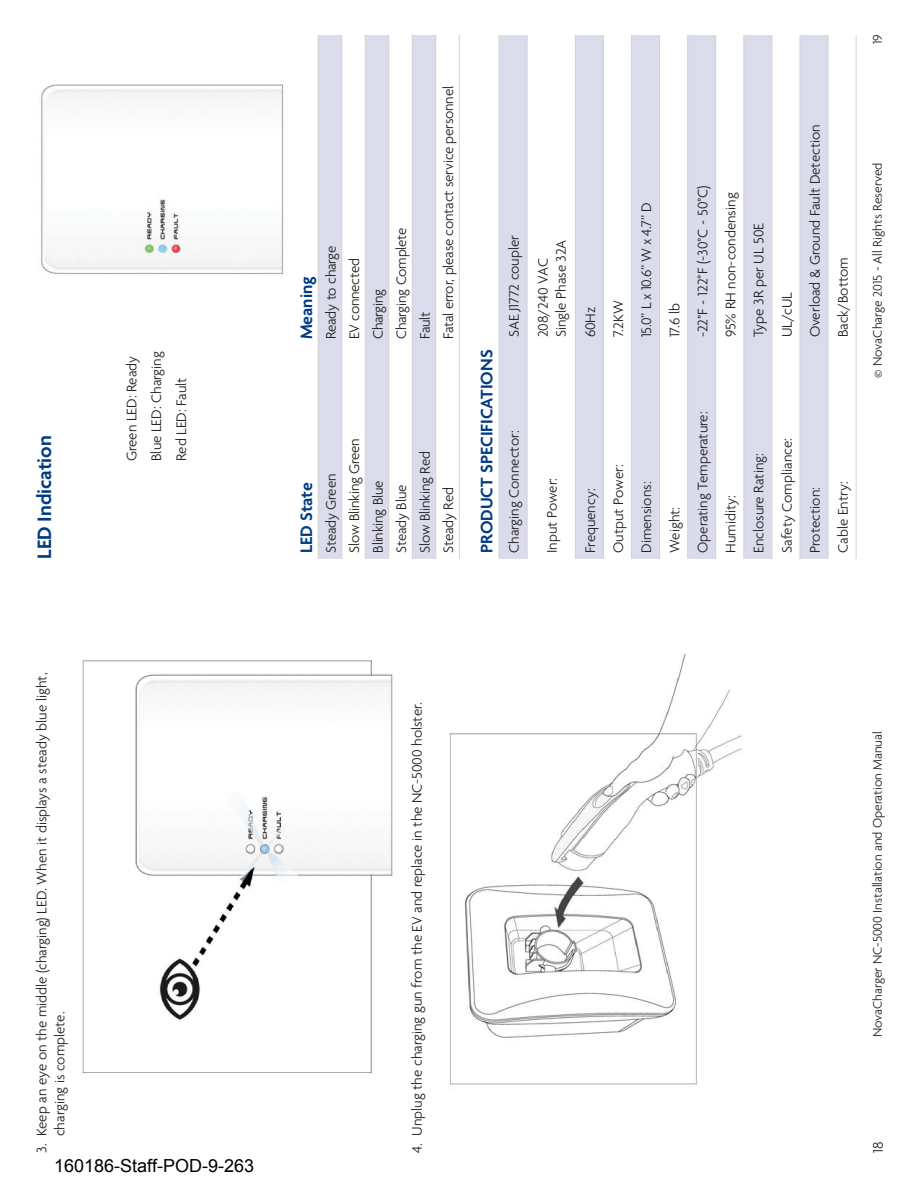
<style>
.page{position:relative;width:918px;height:1188px;background:#fff}
.page>*{position:absolute;margin:0;border:0;box-sizing:border-box;transform-origin:0 0}
.t1{font:600 21px "Agenda";color:#013b82}
.t2{font:600 18px "Agenda";color:#013b82}
.t3{font:18px "Arial";color:#000}
.t4{font:300 15px/24.8px "Agenda";color:#231f20}
.t5{font:300 13.5px "Agenda";color:#231f20}
</style>
<div class="page">
<img style="left:82px;top:660px;width:311px;height:413px">
<img style="left:449px;top:654px;width:293px;height:431px">
<img style="left:41px;top:84px;width:243px;height:191px">
<svg style="left:319px;top:35px;width:116px;height:524px"></svg>
<hr style="left:318px;top:35px;width:1px;height:524px;background:#d1d3d4">
<hr style="left:341px;top:35px;width:1px;height:524px;background:#d1d3d4">
<hr style="left:365px;top:34px;width:1px;height:525px;background:#d1d3d4">
<hr style="left:388px;top:34px;width:1px;height:525px;background:#d1d3d4">
<hr style="left:412px;top:34px;width:1px;height:525px;background:#d1d3d4">
<hr style="left:435px;top:345px;width:1px;height:214px;background:#d1d3d4">
<hr style="left:459px;top:345px;width:1px;height:214px;background:#d1d3d4">
<hr style="left:435px;top:34px;width:1px;height:311px;background:#d1d3d4">
<hr style="left:459px;top:35px;width:1px;height:310px;background:#d1d3d4">
<svg style="left:500px;top:35px;width:328px;height:524px;fill:#dadbeb"></svg>
<hr style="left:499px;top:35px;width:1px;height:524px;background:#d1d3d4">
<hr style="left:527px;top:35px;width:1px;height:524px;background:#d1d3d4">
<hr style="left:631px;top:35px;width:1px;height:524px;background:#d1d3d4">
<hr style="left:659px;top:35px;width:1px;height:524px;background:#d1d3d4">
<hr style="left:687px;top:35px;width:1px;height:524px;background:#d1d3d4">
<hr style="left:715px;top:35px;width:1px;height:524px;background:#d1d3d4">
<hr style="left:743px;top:35px;width:1px;height:524px;background:#d1d3d4">
<hr style="left:772px;top:35px;width:1px;height:524px;background:#d1d3d4">
<hr style="left:800px;top:35px;width:1px;height:524px;background:#d1d3d4">
<hr style="left:828px;top:35px;width:1px;height:524px;background:#d1d3d4">
<hr style="left:856px;top:35px;width:1px;height:524px;background:#d1d3d4">
<hr style="left:575px;top:35px;width:1px;height:524px;background:#d1d3d4">
<hr style="left:603px;top:35px;width:1px;height:524px;background:#d1d3d4">
<h1 class="t1" style="left:36px;top:559px;width:125px;rotate:-90deg">LED Indication</h1>
<p class="t4" style="left:31px;top:1153px;width:482px;rotate:-90deg">3. Keep an eye on the middle (charging) LED. When it displays a steady blue light,</p>
<p class="t4" style="left:49px;top:1136px;width:126px;rotate:-90deg">charging is complete.</p>
<p class="t4" style="left:121px;top:461px;width:111px;rotate:-90deg">Green LED: Ready<br>Blue LED: Charging<br>Red LED: Fault</p>
<p class="t3" style="left:54px;top:1154px;width:202px">160186-Staff-POD-9-263</p>
<p class="t2" style="left:299px;top:339px;width:64px;rotate:-90deg">Meaning</p>
<p class="t4" style="left:320px;top:339px;width:95px;rotate:-90deg">Ready to charge</p>
<p class="t4" style="left:343px;top:339px;width:83px;rotate:-90deg">EV connected</p>
<p class="t4" style="left:367px;top:339px;width:52px;rotate:-90deg">Charging</p>
<p class="t4" style="left:390px;top:339px;width:113px;rotate:-90deg">Charging Complete</p>
<p class="t4" style="left:414px;top:339px;width:29px;rotate:-90deg">Fault</p>
<p class="t4" style="left:437px;top:339px;width:255px;rotate:-90deg">Fatal error, please contact service personnel</p>
<p class="t2" style="left:299px;top:553px;width:72px;rotate:-90deg">LED State</p>
<p class="t4" style="left:320px;top:553px;width:81px;rotate:-90deg">Steady Green</p>
<p class="t4" style="left:343px;top:553px;width:116px;rotate:-90deg">Slow Blinking Green</p>
<p class="t4" style="left:367px;top:553px;width:74px;rotate:-90deg">Blinking Blue</p>
<p class="t4" style="left:390px;top:553px;width:70px;rotate:-90deg">Steady Blue</p>
<p class="t4" style="left:414px;top:553px;width:103px;rotate:-90deg">Slow Blinking Red</p>
<p class="t4" style="left:437px;top:553px;width:67px;rotate:-90deg">Steady Red</p>
<p class="t5" style="left:872px;top:44px;width:12px;rotate:-90deg">19</p>
<p class="t2" style="left:480px;top:553px;width:205px;rotate:-90deg">PRODUCT SPECIFICATIONS</p>
<p class="t4" style="left:503px;top:337px;width:104px;rotate:-90deg">SAE J1772 coupler</p>
<p class="t4" style="left:503px;top:553px;width:124px;rotate:-90deg">Charging Connector:</p>
<p class="t4" style="left:535px;top:337px;width:99px;line-height:18px;rotate:-90deg">208/240 VAC<br>Single Phase 32A</p>
<p class="t4" style="left:541px;top:553px;width:77px;rotate:-90deg">Input Power:</p>
<p class="t4" style="left:579px;top:337px;width:32px;rotate:-90deg">60Hz</p>
<p class="t4" style="left:607px;top:337px;width:39px;rotate:-90deg">7.2KW</p>
<p class="t4" style="left:635px;top:337px;width:136px;rotate:-90deg">15.0” L x 10.6” W x 4.7” D</p>
<p class="t4" style="left:579px;top:553px;width:66px;rotate:-90deg">Frequency:</p>
<p class="t4" style="left:607px;top:553px;width:90px;rotate:-90deg">Output Power:</p>
<p class="t4" style="left:635px;top:553px;width:73px;rotate:-90deg">Dimensions:</p>
<p class="t4" style="left:663px;top:337px;width:36px;rotate:-90deg">17.6 lb</p>
<p class="t4" style="left:691px;top:337px;width:154px;rotate:-90deg">-22°F ~ 122°F (-30°C ~ 50°C)</p>
<p class="t4" style="left:720px;top:337px;width:146px;rotate:-90deg">95% RH non-condensing</p>
<p class="t4" style="left:748px;top:337px;width:116px;rotate:-90deg">Type 3R per UL 50E</p>
<p class="t4" style="left:776px;top:337px;width:47px;rotate:-90deg">UL/cUL</p>
<p class="t4" style="left:804px;top:337px;width:215px;rotate:-90deg">Overload &amp; Ground Fault Detection</p>
<p class="t4" style="left:832px;top:337px;width:82px;rotate:-90deg">Back/Bottom</p>
<p class="t4" style="left:663px;top:553px;width:48px;rotate:-90deg">Weight:</p>
<p class="t4" style="left:691px;top:553px;width:143px;rotate:-90deg">Operating Temperature:</p>
<p class="t4" style="left:720px;top:553px;width:59px;rotate:-90deg">Humidity:</p>
<p class="t4" style="left:748px;top:553px;width:101px;rotate:-90deg">Enclosure Rating:</p>
<p class="t4" style="left:776px;top:553px;width:116px;rotate:-90deg">Safety Compliance:</p>
<p class="t4" style="left:804px;top:553px;width:67px;rotate:-90deg">Protection:</p>
<p class="t4" style="left:832px;top:553px;width:73px;rotate:-90deg">Cable Entry:</p>
<p class="t5" style="left:872px;top:378px;width:217px;rotate:-90deg">© NovaCharge 2015 - All Rights Reserved</p>
<p class="t4" style="left:406px;top:1153px;width:452px;rotate:-90deg">4. Unplug the charging gun from the EV and replace in the NC-5000 holster.</p>
<p class="t5" style="left:872px;top:1037px;width:308px;rotate:-90deg">NovaCharger NC-5000 Installation and Operation Manual</p>
<p class="t4" style="left:867px;top:1153px;width:13px;rotate:-90deg">18</p>
</div>
